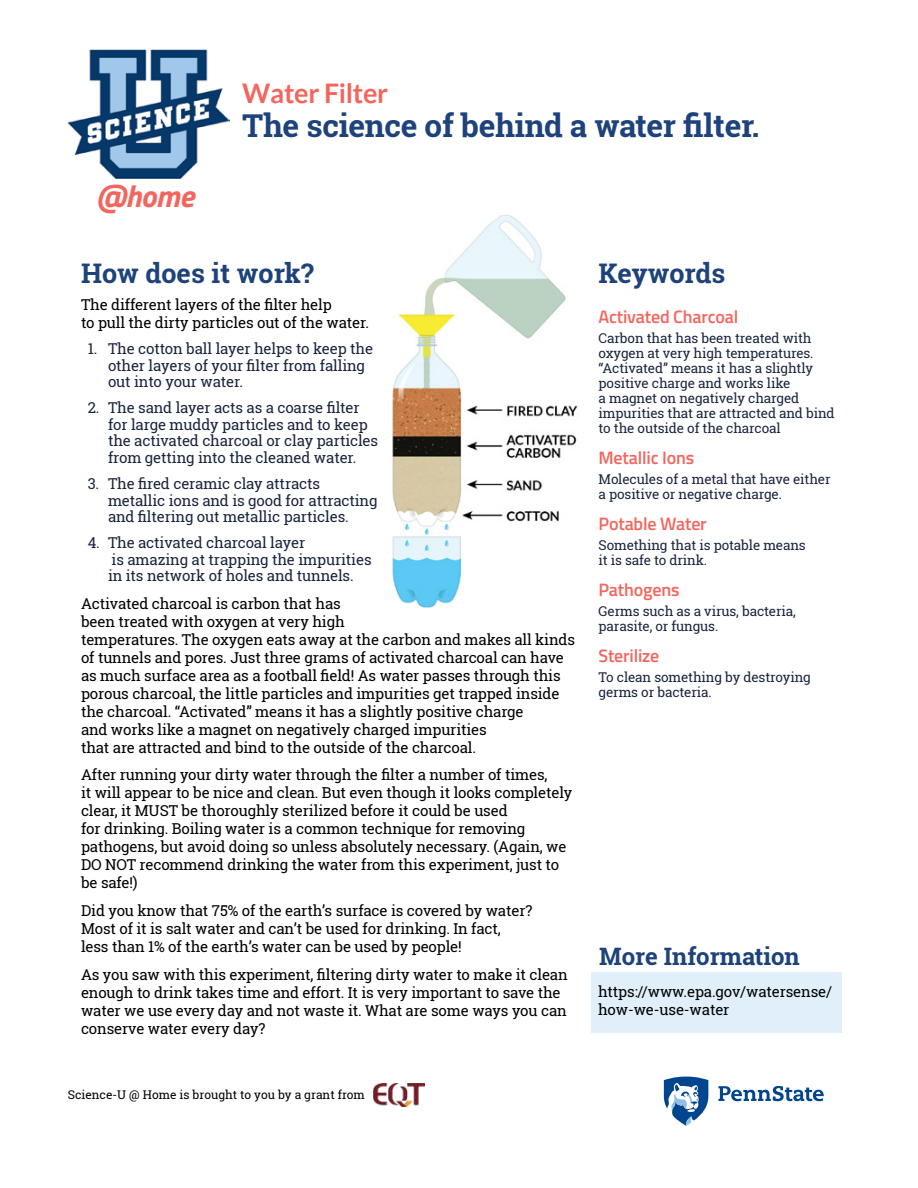
<style>
.page{position:relative;width:918px;height:1188px;background:#fff}
.page>*{position:absolute;margin:0;border:0;box-sizing:border-box;transform-origin:0 0}
.t1{font:700 31.5px "Roboto Slab";letter-spacing:-.01em;color:#1e427b}
.t2{font:italic 700 30.9px "Titillium Web";color:#f2665e}
.Subheader{font:700 27px "Roboto Slab";color:#1e427b}
.t3{font:700 27px "Lato";letter-spacing:-.01em;color:#f2665e}
.Subheader-2{font:700 24px "Roboto Slab";color:#1e427b}
.Subheader_2{font:600 18px "Titillium Web";letter-spacing:-.01em;color:#f2665e}
.t4{font:15px/18px "Roboto Slab";letter-spacing:-.01em;color:#000}
.t5{font:15px/16.5px "Roboto Slab";letter-spacing:-.01em;color:#19253f}
.Keyword_Description{font:13.5px/15px "Roboto Slab";letter-spacing:-.01em;color:#19253f}
.t6{font:12px "Roboto Slab";color:#000}
</style>
<div class="page">
<img style="left:68px;top:49px;width:161px;height:130px">
<img style="left:373px;top:1084px;width:52px;height:23px">
<svg style="left:663px;top:1076px;width:46px;height:50px"></svg>
<svg style="left:718px;top:1086px;width:106px;height:15px"></svg>
<img style="left:392px;top:214px;width:186px;height:394px">
<div style="left:591px;top:972px;width:251px;height:60px;background:#e0effa"></div>
<p class="t2" style="left:96px;top:172px;width:100px">@home</p>
<p class="t3" style="left:242px;top:77px;width:148px">Water Filter</p>
<p class="t1" style="left:242px;top:104px;width:519px">The science of behind a water filter.</p>
<p class="Subheader" style="left:81px;top:254px;width:234px">How does it work?</p>
<p class="t4" style="left:81px;top:296px;width:289px">The different layers of the filter help<br>to pull the dirty particles out of the water.</p>
<p class="t5" style="left:108px;top:341px;width:267px;text-indent:-20px">1. The cotton ball layer helps to keep the other layers of your filter from falling out into your water.</p>
<p class="t5" style="left:108px;top:400px;width:272px;text-indent:-20px">2. The sand layer acts as a coarse filter for large muddy particles and to keep the activated charcoal or clay particles from getting into the cleaned water.</p>
<p class="t5" style="left:108px;top:475px;width:271px;text-indent:-20px">3. The fired ceramic clay attracts metallic ions and is good for attracting and filtering out metallic particles.</p>
<p class="t5" style="left:108px;top:534px;width:265px;text-indent:-20px">4. The activated charcoal layer<br>is amazing at trapping the impurities in its network of holes and tunnels.</p>
<p class="t4" style="left:81px;top:594px;width:496px">Activated charcoal is carbon that has<br>been treated with oxygen at very high<br>temperatures. The oxygen eats away at the carbon and makes all kinds of tunnels and pores. Just three grams of activated charcoal can have as much surface area as a football field! As water passes through this porous charcoal, the little particles and impurities get trapped inside the charcoal. “Activated” means it has a slightly positive charge<br>and works like a magnet on negatively charged impurities<br>that are attracted and bind to the outside of the charcoal.</p>
<p class="t4" style="left:81px;top:766px;width:493px">After running your dirty water through the filter a number of times,<br>it will appear to be nice and clean. But even though it looks completely clear, it MUST be thoroughly sterilized before it could be used<br>for drinking. Boiling water is a common technique for removing pathogens, but avoid doing so unless absolutely necessary. (Again, we DO NOT recommend drinking the water from this experiment, just to be safe!)</p>
<p class="t4" style="left:81px;top:901px;width:453px">Did you know that 75% of the earth’s surface is covered by water?<br>Most of it is salt water and can’t be used for drinking. In fact,<br>less than 1% of the earth’s water can be used by people!</p>
<p class="t4" style="left:81px;top:965px;width:488px">As you saw with this experiment, filtering dirty water to make it clean enough to drink takes time and effort. It is very important to save the water we use every day and not waste it. What are some ways you can conserve water every day?</p>
<p class="t6" style="left:68px;top:1086px;width:299px">Science-U @ Home is brought to you by a grant from</p>
<p class="Subheader" style="left:599px;top:254px;width:128px">Keywords</p>
<p class="Subheader_2" style="left:599px;top:304px;width:141px">Activated Charcoal</p>
<p class="Keyword_Description" style="left:599px;top:331px;width:238px">Carbon that has been treated with oxygen at very high temperatures. “Activated” means it has a slightly positive charge and works like<br>a magnet on negatively charged impurities that are attracted and bind to the outside of the charcoal</p>
<p class="Subheader_2" style="left:599px;top:445px;width:97px">Metallic Ions</p>
<p class="Keyword_Description" style="left:599px;top:472px;width:234px">Molecules of a metal that have either a positive or negative charge.</p>
<p class="Subheader_2" style="left:599px;top:511px;width:110px">Potable Water</p>
<p class="Keyword_Description" style="left:599px;top:538px;width:209px">Something that is potable means it is safe to drink.</p>
<p class="Subheader_2" style="left:599px;top:577px;width:82px">Pathogens</p>
<p class="Keyword_Description" style="left:599px;top:604px;width:199px">Germs such as a virus, bacteria, parasite, or fungus.</p>
<p class="Subheader_2" style="left:599px;top:643px;width:62px">Sterilize</p>
<p class="Keyword_Description" style="left:599px;top:670px;width:214px">To clean something by destroying germs or bacteria.</p>
<p class="Subheader-2" style="left:599px;top:939px;width:202px">More Information</p>
<p class="t4" style="left:598px;top:982px;width:236px">https://www.epa.gov/watersense/ how-we-use-water</p>
</div>
